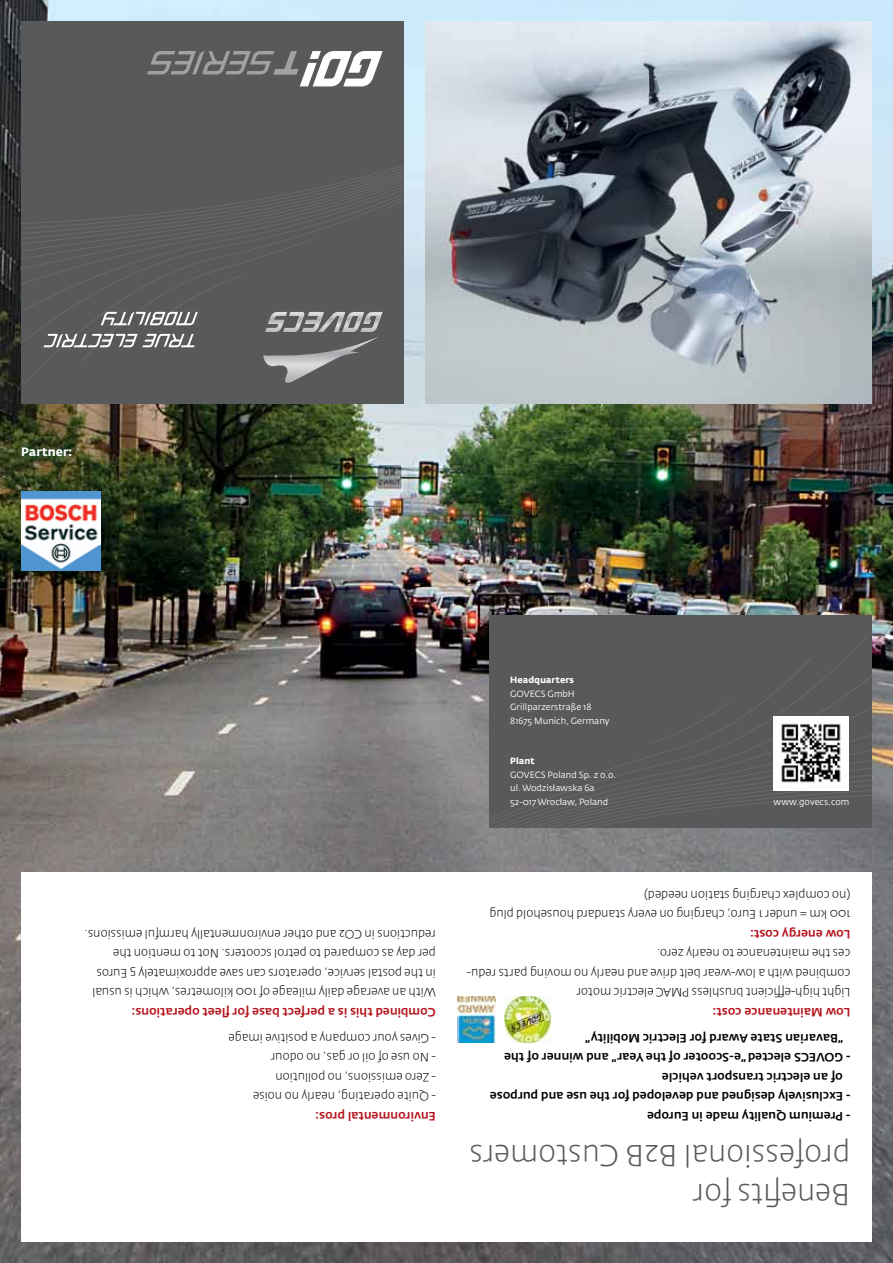
<style>
.page{position:relative;width:893px;height:1263px;background:#fff}
.page>*{position:absolute;margin:0;border:0;box-sizing:border-box;transform-origin:0 0}
.t1{font:300 30px/39px "Fedra Sans Std";color:#58595b}
.t2{font:300 12px/19.5px "Fedra Sans Std";color:#000}
.t3{font:500 12px/19.5px "Fedra Sans Std";color:#000}
.t4{font:500 12px "Fedra Sans Std";color:#b5121b}
.t5{font:700 12px "Fedra Sans Std";color:#fff}
.t6{font:9px/13.5px "Fedra Sans Std";color:#fff}
.t7{font:700 9px "Fedra Sans Std";color:#fff}
</style>
<div class="page">
<img style="left:0;top:0;width:893px;height:1263px">
<div style="left:21px;top:872px;width:851px;height:370px;background:#fff"></div>
<div style="left:489px;top:615px;width:383px;height:212px;background:#58595b"></div>
<svg style="left:489px;top:635px;width:383px;height:192px"></svg>
<img style="left:21px;top:492px;width:79px;height:79px">
<svg style="left:15px;top:441px;width:66px;height:24px;background:#394522"></svg>
<img style="left:425px;top:21px;width:447px;height:383px">
<div style="left:21px;top:21px;width:383px;height:383px;background:#58595b"></div>
<svg style="left:21px;top:165px;width:383px;height:219px"></svg>
<svg style="left:263px;top:312px;width:120px;height:71px"></svg>
<svg style="left:101px;top:312px;width:97px;height:13px"></svg>
<svg style="left:44px;top:334px;width:151px;height:13px"></svg>
<svg style="left:147px;top:51px;width:236px;height:35px"></svg>
<img style="left:457px;top:996px;width:38px;height:47px">
<img style="left:505px;top:996px;width:47px;height:47px">
<img style="left:774px;top:716px;width:75px;height:75px">
<p class="t5" style="left:21px;top:444px;width:53px">Partner:</p>
<p class="t7" style="left:510px;top:674px;width:65px">Headquarters</p>
<p class="t6" style="left:510px;top:687px;width:101px">GOVECS GmbH<br>Grillparzerstraße 18<br>81675 Munich, Germany</p>
<p class="t7" style="left:510px;top:755px;width:26px">Plant</p>
<p class="t6" style="left:510px;top:768px;width:107px">GOVECS Poland Sp. z o.o. ul. Wodzisławska 6a<br>52-017 Wrocław, Poland</p>
<p class="t6" style="left:773px;top:795px;width:78px">www.govecs.com</p>
<p class="t2" style="left:850px;top:924px;width:363px;rotate:-180deg">100 km = under 1 Euro; charging on every standard household plug (no complex charging station needed)</p>
<p class="t2" style="left:436px;top:1002px;width:353px;rotate:-180deg">With an average daily mileage of 100 kilometres, which is usual in the postal service, operators can save approximately 5 Euros per day as compared to petrol scooters. Not to mention the reductions in CO2 and other environmentally harmful emissions.</p>
<p class="t4" style="left:850px;top:941px;width:102px;rotate:-180deg">Low energy cost:</p>
<p class="t2" style="left:850px;top:1002px;width:385px;rotate:-180deg">Light high-efficient brushless PMAC electric motor<br>combined with a low-wear belt drive and nearly no moving parts redu&shy;ces the maintenance to nearly zero.</p>
<p class="t4" style="left:436px;top:1019px;width:306px;rotate:-180deg">Combined this is a perfect base for fleet operations:</p>
<p class="t4" style="left:850px;top:1019px;width:140px;rotate:-180deg">Low Maintenance cost:</p>
<p class="t2" style="left:436px;top:1048px;width:209px;rotate:-180deg">- Gives your company a positive image</p>
<p class="t2" style="left:436px;top:1067px;width:166px;rotate:-180deg">- No use of oil or gas, no odour</p>
<p class="t3" style="left:843px;top:1067px;width:340px;text-indent:-7px;rotate:-180deg">- GOVECS elected “e-Scooter of the Year” and winner of the “Bavarian State Award for Electric Mobility“</p>
<p class="t2" style="left:436px;top:1087px;width:162px;rotate:-180deg">- Zero emissions, no pollution</p>
<p class="t2" style="left:436px;top:1106px;width:184px;rotate:-180deg">- Quite operating, nearly no noise</p>
<p class="t3" style="left:843px;top:1106px;width:354px;text-indent:-8px;rotate:-180deg">- Exclusively designed and developed for the use and purpose of an electric transport vehicle</p>
<p class="t4" style="left:436px;top:1123px;width:122px;rotate:-180deg">Environmental pros:</p>
<p class="t3" style="left:850px;top:1126px;width:205px;rotate:-180deg">- Premium Quality made in Europe</p>
<h1 class="t1" style="left:850px;top:1214px;width:382px;rotate:-180deg">Benefits for<br>professional B2B Customers</h1>
</div>
